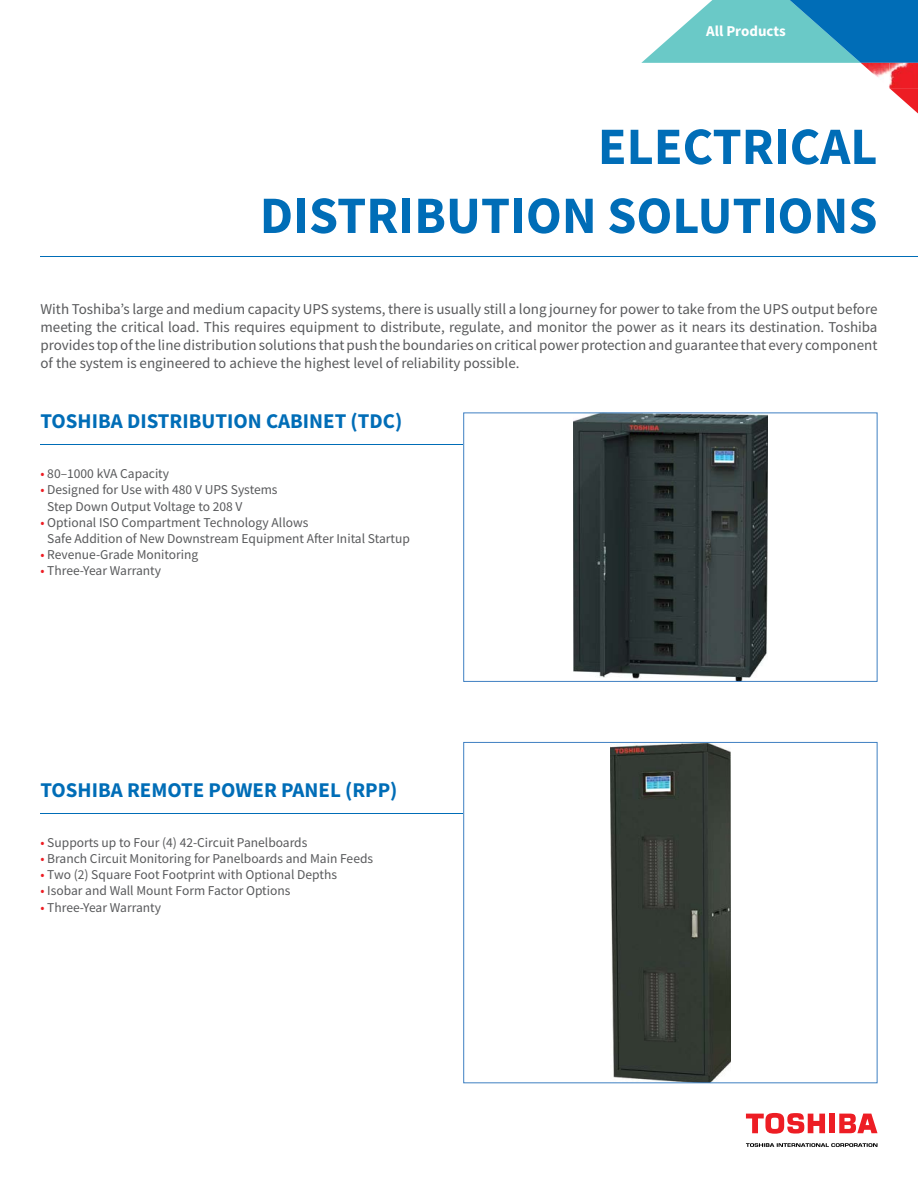
<style>
.page{position:relative;width:918px;height:1188px;background:#fff}
.page>*{position:absolute;margin:0;border:0;box-sizing:border-box;transform-origin:0 0}
.t1{font:700 52.5px/69px "Toshiba Sans";color:#006db7;text-align:right}
.t2{font:700 21px "Toshiba Sans";color:#006db7}
.t3{font:15px/18px "Toshiba Sans";color:#58595b;text-align:justify}
.t4{font:700 15px "Toshiba Sans";color:#fff}
.t5{font:13.5px/16.2px "Toshiba Sans";color:#58595b}
.s1{color:#ed1d24}
</style>
<div class="page">
<svg style="left:641px;top:0;width:277px;height:63px;background:#5ab1c8"></svg>
<img style="left:861px;top:63px;width:57px;height:25px">
<img style="left:889px;top:88px;width:29px;height:25px">
<svg style="left:746px;top:1113px;width:79px;height:21px"></svg>
<div style="left:829px;top:1113px;width:6px;height:20px;background:#ed1d24"></div>
<svg style="left:839px;top:1114px;width:38px;height:19px"></svg>
<svg style="left:746px;top:1143px;width:132px;height:4px"></svg>
<hr style="left:40px;top:257px;width:878px;height:1px;background:#006db7">
<hr style="left:40px;top:444px;width:423px;height:1px;background:#006db7">
<hr style="left:40px;top:813px;width:423px;height:1px;background:#006db7">
<img style="left:573px;top:415px;width:195px;height:265px">
<div style="left:463px;top:413px;width:415px;height:269px;border:1px solid #3f80c2"></div>
<img style="left:610px;top:744px;width:121px;height:337px">
<div style="left:463px;top:742px;width:415px;height:341px;border:1px solid #3f80c2"></div>
<p class="t4" style="left:706px;top:21px;width:81px">All Products</p>
<h1 class="t1" style="left:260px;top:111px;width:619px">ELECTRICAL<br>DISTRIBUTION SOLUTIONS</h1>
<p class="t3" style="left:40px;top:299px;width:839px">With Toshiba’s large and medium capacity UPS systems, there is usually still a long journey for power to take from the UPS output before meeting the critical load. This requires equipment to distribute, regulate, and monitor the power as it nears its destination. Toshiba provides top of the line distribution solutions that push the boundaries on critical power protection and guarantee that every component of the system is engineered to achieve the highest level of reliability possible.</p>
<h2 class="t2" style="left:40px;top:407px;width:363px">TOSHIBA DISTRIBUTION CABINET (TDC)</h2>
<p class="t5" style="left:40px;top:466px;width:130px"><span class="s1">•</span> 80–1000 kVA Capacity</p>
<p class="t5" style="left:47px;top:482px;width:232px;text-indent:-7px"><span class="s1">•</span> Designed for Use with 480 V UPS Systems<br>Step Down Output Voltage to 208 V</p>
<p class="t5" style="left:47px;top:514px;width:364px;text-indent:-7px"><span class="s1">•</span> Optional ISO Compartment Technology Allows<br>Safe Addition of New Downstream Equipment After Inital Startup</p>
<p class="t5" style="left:40px;top:547px;width:159px"><span class="s1">•</span> Revenue-Grade Monitoring</p>
<p class="t5" style="left:40px;top:563px;width:122px"><span class="s1">•</span> Three-Year Warranty</p>
<h2 class="t2" style="left:40px;top:776px;width:359px">TOSHIBA REMOTE POWER PANEL (RPP)</h2>
<p class="t5" style="left:40px;top:834px;width:268px"><span class="s1">•</span> Supports up to Four (4) 42-Circuit Panelboards</p>
<p class="t5" style="left:40px;top:850px;width:334px"><span class="s1">•</span> Branch Circuit Monitoring for Panelboards and Main Feeds</p>
<p class="t5" style="left:40px;top:867px;width:298px"><span class="s1">•</span> Two (2) Square Foot Footprint with Optional Depths</p>
<p class="t5" style="left:40px;top:883px;width:252px"><span class="s1">•</span> Isobar and Wall Mount Form Factor Options</p>
<p class="t5" style="left:40px;top:899px;width:122px"><span class="s1">•</span> Three-Year Warranty</p>
</div>
